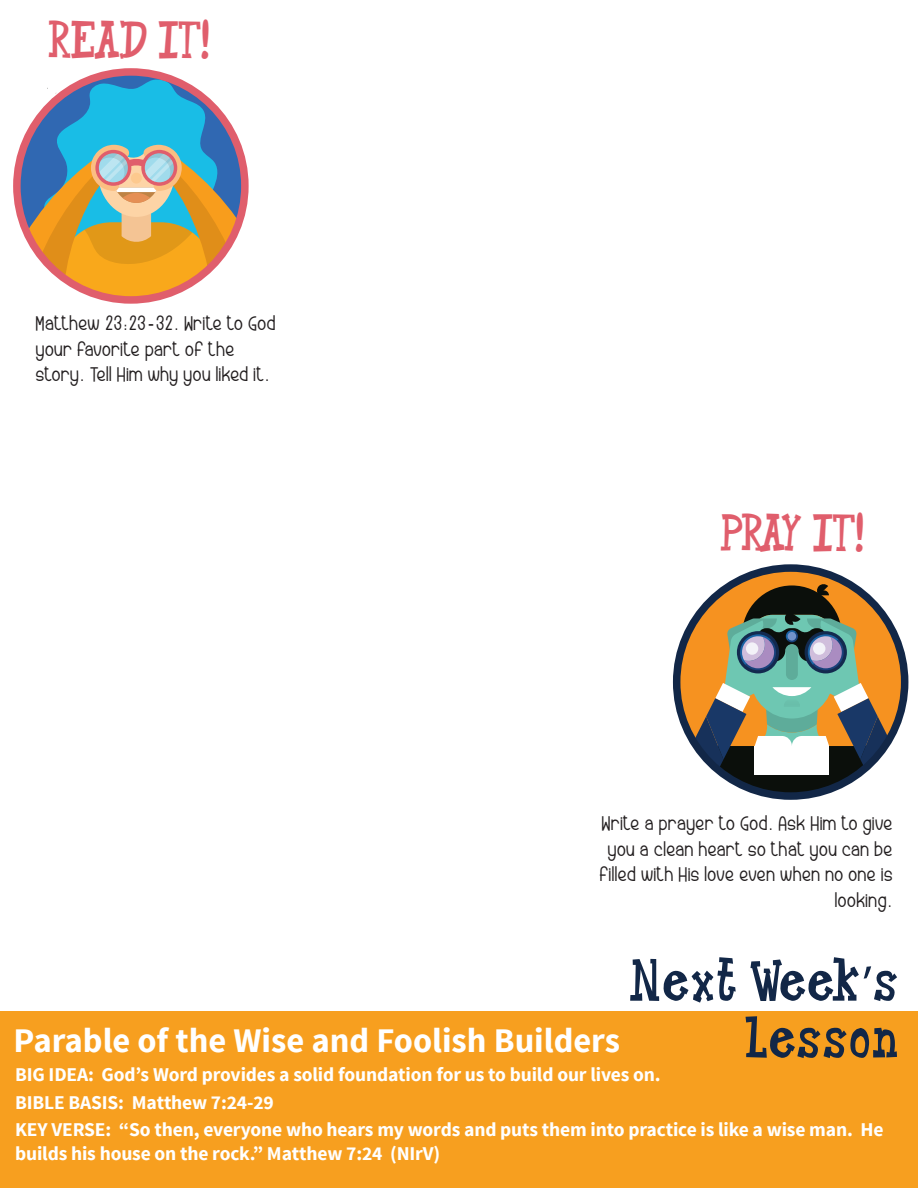
<style>
.page{position:relative;width:918px;height:1188px;background:#fff}
.page>*{position:absolute;margin:0;border:0;box-sizing:border-box;transform-origin:0 0}
.t1{font:50.4px/57px "Alan Font";letter-spacing:.045em;color:#122747;text-align:right}
.t2{font:45px "Alan Font";color:#e05e6c}
.t3{font:700 34.5px "Source Sans Pro";color:#fff}
.t4{font:21px/25.5px "Peanut Butter Cookies";letter-spacing:.025em;color:#231f20;text-align:right}
.t5{font:700 19.5px/27.6px "Source Sans Pro";letter-spacing:-.01em;color:#fff}
.s1{font-family:"Myriad Pro"}
</style>
<div class="page">
<div style="left:0;top:1011px;width:918px;height:177px;background:#f79f1f"></div>
<svg style="left:17px;top:79px;width:225px;height:221px"></svg>
<div style="left:131px;top:173px;width:11px;height:11px;background:#fdc98e;border-radius:50%"></div>
<div style="left:13px;top:68px;width:236px;height:236px;border:8px solid #e05e6c;border-radius:50%"></div>
<svg style="left:677px;top:568px;width:228px;height:228px;background:#ba752a"></svg>
<svg style="left:688px;top:583px;width:208px;height:213px"></svg>
<div style="left:755px;top:746px;width:74px;height:29px;background:#fff"></div>
<div style="left:673px;top:564px;width:235px;height:236px;border:8px solid #122747;border-radius:50%"></div>
<h2 class="t2" style="left:49px;top:16px;width:163px">READ IT!</h2>
<p class="t4" style="left:36px;top:312px;width:241px;text-align:left">Matthew 23:23-32. Write to God your favorite part of the story. Tell Him why you liked it.</p>
<h2 class="t2" style="left:721px;top:508px;width:145px">PRAY IT!</h2>
<p class="t4" style="left:600px;top:811px;width:294px">Write a prayer to God. Ask Him to give you a clean heart so that you can be filled with His love even when no one is looking.</p>
<h1 class="t1" style="left:630px;top:957px;width:270px">Next Week<span class="s1">’</span>s<br>Lesson</h1>
<p class="t5" style="left:15px;top:1061px;width:870px">BIG IDEA: God’s Word provides a solid foundation for us to build our lives on.<br>BIBLE BASIS: Matthew 7:24-29<br>KEY VERSE: “So then, everyone who hears my words and puts them into practice is like a wise man. He</p>
<p class="t5" style="left:15px;top:1140px;width:427px">builds his house on the rock.” Matthew 7:24 (NIrV)</p>
<h3 class="t3" style="left:14px;top:1018px;width:608px">Parable of the Wise and Foolish Builders</h3>
</div>
